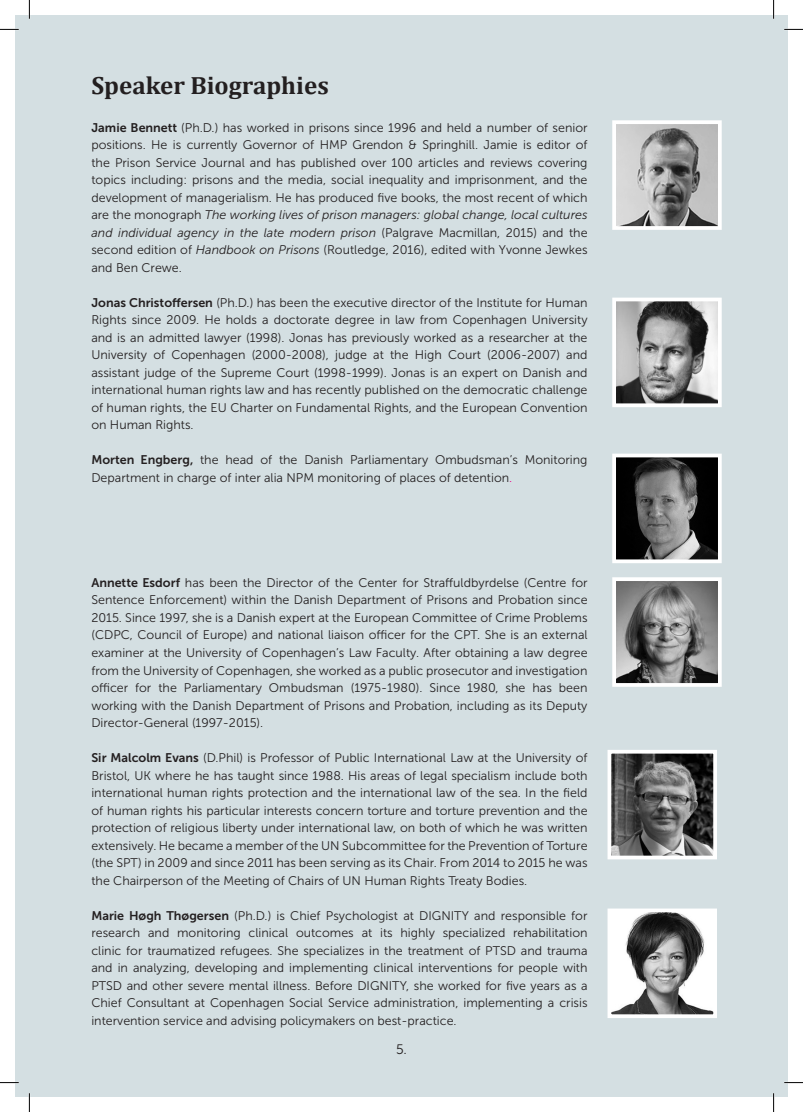
<style>
.page{position:relative;width:803px;height:1112px;background:#fff}
.page>*{position:absolute;margin:0;border:0;box-sizing:border-box;transform-origin:0 0}
.t1{font:700 25px "Cambria";color:#231f20}
.t2{font:13.75px "Museo Sans 300";color:#231f20}
.t3{font:12.5px/17.5px "Museo Sans 300";color:#231f20;text-align:justify}
.s1{font-family:"Museo Sans 700"}
.s2{font-style:italic}
.s3{color:#ed028c}
</style>
<div class="page">
<div style="left:15px;top:15px;width:773px;height:1081px;background:#d4dfe2"></div>
<img style="left:617px;top:125px;width:100px;height:100px">
<div style="left:612px;top:120px;width:110px;height:110px;border:4px solid #fff"></div>
<img style="left:617px;top:302px;width:100px;height:100px">
<div style="left:612px;top:297px;width:110px;height:110px;border:4px solid #fff"></div>
<img style="left:617px;top:458px;width:100px;height:100px">
<div style="left:612px;top:453px;width:110px;height:110px;border:4px solid #fff"></div>
<img style="left:617px;top:582px;width:100px;height:99px">
<div style="left:612px;top:577px;width:110px;height:109px;border:4px solid #fff"></div>
<img style="left:612px;top:754px;width:100px;height:100px">
<div style="left:607px;top:749px;width:110px;height:110px;border:4px solid #fff"></div>
<img style="left:612px;top:913px;width:100px;height:99px">
<div style="left:607px;top:908px;width:110px;height:109px;border:4px solid #fff"></div>
<svg style="left:0;top:29px;width:19px;height:1px"></svg>
<svg style="left:784px;top:29px;width:19px;height:1px"></svg>
<svg style="left:0;top:1082px;width:19px;height:1px"></svg>
<svg style="left:784px;top:1082px;width:19px;height:1px"></svg>
<svg style="left:29px;top:0;width:1px;height:19px"></svg>
<svg style="left:29px;top:1093px;width:1px;height:18px"></svg>
<svg style="left:773px;top:0;width:1px;height:19px"></svg>
<svg style="left:773px;top:1093px;width:1px;height:18px"></svg>
<h1 class="t1" style="left:91px;top:68px;width:239px">Speaker Biographies</h1>
<p class="t3" style="left:91px;top:119px;width:498px"><span class="s1">Jamie Bennett</span> (Ph.D.) has worked in prisons since 1996 and held a number of senior positions. He is currently Governor of HMP Grendon &amp; Springhill. Jamie is editor of the Prison Service Journal and has published over 100 articles and reviews covering topics including: prisons and the media, social inequality and imprisonment, and the development of managerialism. He has produced five books, the most recent of which are the monograph <span class="s2">The working lives of prison managers: global change, local cultures and individual agency in the late modern prison</span> (Palgrave Macmillan, 2015) and the second edition of <span class="s2">Handbook on Prisons</span> (Routledge, 2016), edited with Yvonne Jewkes and Ben Crewe.</p>
<p class="t3" style="left:91px;top:294px;width:498px"><span class="s1">Jonas Christoffersen</span> (Ph.D.) has been the executive director of the Institute for Human Rights since 2009. He holds a doctorate degree in law from Copenhagen University and is an admitted lawyer (1998). Jonas has previously worked as a researcher at the University of Copenhagen (2000-2008), judge at the High Court (2006-2007) and assistant judge of the Supreme Court (1998-1999). Jonas is an expert on Danish and international human rights law and has recently published on the democratic challenge of human rights, the EU Charter on Fundamental Rights, and the European Convention on Human Rights.</p>
<p class="t3" style="left:91px;top:451px;width:498px"><span class="s1">Morten Engberg,</span> the head of the Danish Parliamentary Ombudsman’s Monitoring<br>Department in charge of inter alia NPM monitoring of places of detention<span class="s3">.</span></p>
<p class="t3" style="left:91px;top:574px;width:498px"><span class="s1">Annette Esdorf</span> has been the Director of the Center for Straffuldbyrdelse (Centre for Sentence Enforcement) within the Danish Department of Prisons and Probation since 2015. Since 1997, she is a Danish expert at the European Committee of Crime Problems (CDPC, Council of Europe) and national liaison officer for the CPT. She is an external examiner at the University of Copenhagen’s Law Faculty. After obtaining a law degree from the University of Copenhagen, she worked as a public prosecutor and investigation officer for the Parliamentary Ombudsman (1975-1980). Since 1980, she has been working with the Danish Department of Prisons and Probation, including as its Deputy Director-General (1997-2015).</p>
<p class="t3" style="left:91px;top:749px;width:498px"><span class="s1">Sir Malcolm Evans</span> (D.Phil) is Professor of Public International Law at the University of Bristol, UK where he has taught since 1988. His areas of legal specialism include both international human rights protection and the international law of the sea. In the field of human rights his particular interests concern torture and torture prevention and the protection of religious liberty under international law, on both of which he was written extensively. He became a member of the UN Subcommittee for the Prevention of Torture (the SPT) in 2009 and since 2011 has been serving as its Chair. From 2014 to 2015 he was the Chairperson of the Meeting of Chairs of UN Human Rights Treaty Bodies.</p>
<p class="t3" style="left:91px;top:906px;width:498px"><span class="s1">Marie Høgh Thøgersen</span> (Ph.D.) is Chief Psychologist at DIGNITY and responsible for research and monitoring clinical outcomes at its highly specialized rehabilitation clinic for traumatized refugees. She specializes in the treatment of PTSD and trauma and in analyzing, developing and implementing clinical interventions for people with PTSD and other severe mental illness. Before DIGNITY, she worked for five years as a Chief Consultant at Copenhagen Social Service administration, implementing a crisis intervention service and advising policymakers on best-practice.</p>
<p class="t2" style="left:396px;top:1041px;width:12px">5.</p>
</div>
